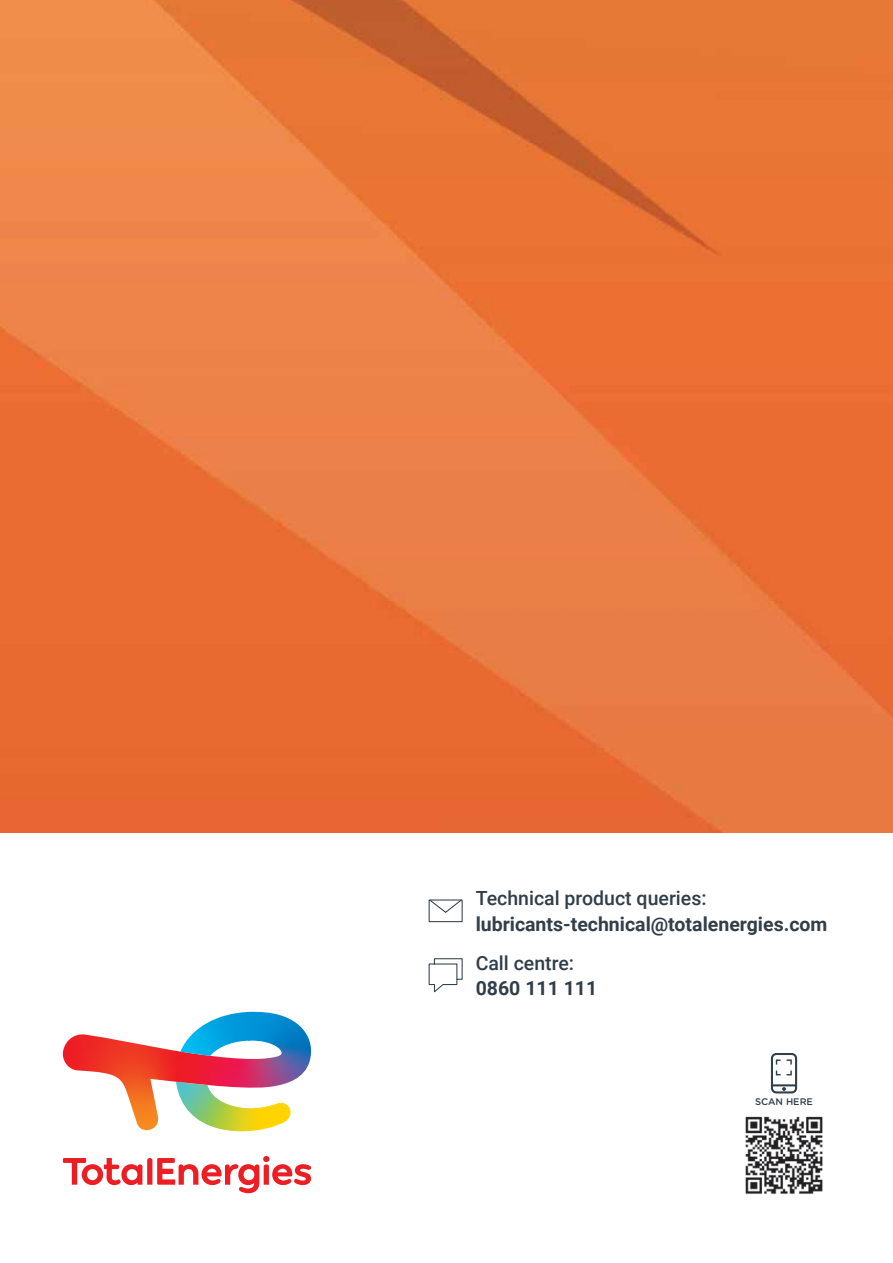
<style>
.page{position:relative;width:893px;height:1263px;background:#fff}
.page>*{position:absolute;margin:0;border:0;box-sizing:border-box;transform-origin:0 0}
.t1{font:700 19.5px "Roboto";color:#323e48}
.t2{font:500 19.5px "Roboto";color:#303e49}
.t3{font:700 19.5px "Roboto";color:#303e49}
.t4{font:500 9.6px "Gotham Rounded";color:#303e49}
</style>
<div class="page">
<img style="left:0;top:0;width:893px;height:832px">
<svg style="left:63px;top:1156px;width:248px;height:37px"></svg>
<svg style="left:63px;top:1012px;width:249px;height:120px"></svg>
<svg style="left:180px;top:1012px;width:78px;height:44px"></svg>
<div style="left:429px;top:899px;width:34px;height:23px;border:1px solid #303e49"></div>
<svg style="left:428px;top:899px;width:35px;height:15px"></svg>
<svg style="left:428px;top:958px;width:35px;height:35px"></svg>
<img style="left:745px;top:1116px;width:78px;height:79px">
<svg style="left:771px;top:1053px;width:26px;height:40px"></svg>
<p class="t2" style="left:476px;top:884px;width:232px">Technical product queries:</p>
<p class="t1" style="left:476px;top:910px;width:353px">lubricants-technical@totalenergies.com</p>
<p class="t2" style="left:476px;top:949px;width:100px">Call centre:</p>
<p class="t3" style="left:476px;top:974px;width:123px">0860 111 111</p>
<p class="t4" style="left:755px;top:1094px;width:59px">SCAN HERE</p>
</div>
